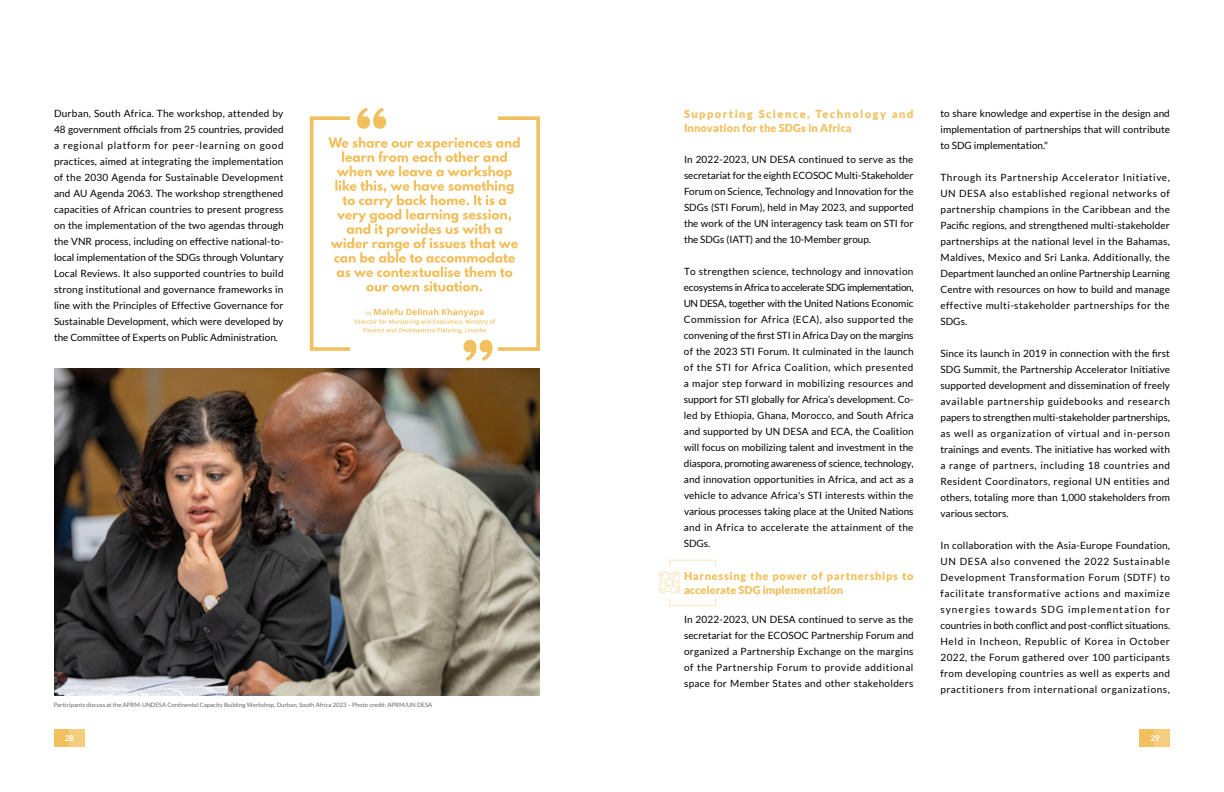
<style>
.page{position:relative;width:1224px;height:792px;background:#fff}
.page>*{position:absolute;margin:0;border:0;box-sizing:border-box;transform-origin:0 0}
.t1{font:900 11px/14px "Lato";letter-spacing:.06em;color:#f2c05e}
.t2{font:900 11px/14px "Lato";letter-spacing:.135em;color:#f2c05e}
.t3{font:10px/16px "Lato";letter-spacing:.01em;color:#000;text-align:justify}
.t4{font:700 8px "Lato";color:#fff}
.t5{font:6px "Lato";color:#666}
</style>
<div class="page">
<div style="left:54px;top:729px;width:15px;height:18px;background:#f2c05e"></div>
<div style="left:69px;top:729px;width:15px;height:18px;background:#f5cd7e"></div>
<div style="left:1140px;top:729px;width:15px;height:18px;background:#f2c05e"></div>
<div style="left:1155px;top:729px;width:15px;height:18px;background:#f5cd7e"></div>
<img style="left:54px;top:368px;width:486px;height:328px">
<div style="left:310px;top:116px;width:230px;height:235px;border:4px solid #f2c05e"></div>
<div style="left:350px;top:116px;width:148px;height:235px;background:#fff"></div>
<svg style="left:328px;top:137px;width:192px;height:154px"></svg>
<svg style="left:355px;top:308px;width:140px;height:26px"></svg>
<svg style="left:357px;top:108px;width:29px;height:21px"></svg>
<svg style="left:464px;top:340px;width:29px;height:21px"></svg>
<svg style="left:659px;top:572px;width:21px;height:21px"></svg>
<p class="t3" style="left:54px;top:105px;width:231px">Durban, South Africa. The workshop, attended by 48 government officials from 25 countries, provided a regional platform for peer-learning on good practices, aimed at integrating the implementation of the 2030 Agenda for Sustainable Development and AU Agenda 2063. The workshop strengthened capacities of African countries to present progress on the implementation of the two agendas through the VNR process, including on effective national-to&shy;local implementation of the SDGs through Voluntary Local Reviews. It also supported countries to build strong institutional and governance frameworks in line with the Principles of Effective Governance for Sustainable Development, which were developed by the Committee of Experts on Public Administration.</p>
<p class="t5" style="left:54px;top:702px;width:380px">Participants discuss at the APRM-UNDESA Continental Capacity Building Workshop, Durban, South Africa 2023 – Photo credit: APRM/UN DESA</p>
<p class="t2" style="left:684px;top:106px;width:231px">Supporting Science, Technology and<br>Innovation for the SDGs in Africa</p>
<p class="t3" style="left:684px;top:151px;width:231px">In 2022-2023, UN DESA continued to serve as the secretariat for the eighth ECOSOC Multi-Stakeholder Forum on Science, Technology and Innovation for the SDGs (STI Forum), held in May 2023, and supported the work of the UN interagency task team on STI for the SDGs (IATT) and the 10-Member group.</p>
<p class="t3" style="left:684px;top:263px;width:231px">To strengthen science, technology and innovation ecosystems in Africa to accelerate SDG implementation, UN DESA, together with the United Nations Economic Commission for Africa (ECA), also supported the convening of the first STI in Africa Day on the margins of the 2023 STI Forum. It culminated in the launch of the STI for Africa Coalition, which presented a major step forward in mobilizing resources and support for STI globally for Africa’s development. Co&shy;led by Ethiopia, Ghana, Morocco, and South Africa and supported by UN DESA and ECA, the Coalition will focus on mobilizing talent and investment in the diaspora, promoting awareness of science, technology, and innovation opportunities in Africa, and act as a vehicle to advance Africa's STI interests within the various processes taking place at the United Nations and in Africa to accelerate the attainment of the SDGs.</p>
<p class="t1" style="left:684px;top:568px;width:231px">Harnessing the power of partnerships to accelerate SDG implementation</p>
<p class="t3" style="left:684px;top:611px;width:231px">In 2022-2023, UN DESA continued to serve as the secretariat for the ECOSOC Partnership Forum and organized a Partnership Exchange on the margins of the Partnership Forum to provide additional space for Member States and other stakeholders</p>
<p class="t3" style="left:940px;top:105px;width:231px">to share knowledge and expertise in the design and implementation of partnerships that will contribute to SDG implementation."</p>
<p class="t3" style="left:940px;top:169px;width:231px">Through its Partnership Accelerator Initiative, UN DESA also established regional networks of partnership champions in the Caribbean and the Pacific regions, and strengthened multi-stakeholder partnerships at the national level in the Bahamas, Maldives, Mexico and Sri Lanka. Additionally, the Department launched an online Partnership Learning Centre with resources on how to build and manage effective multi-stakeholder partnerships for the SDGs.</p>
<p class="t3" style="left:940px;top:345px;width:231px">Since its launch in 2019 in connection with the first SDG Summit, the Partnership Accelerator Initiative supported development and dissemination of freely available partnership guidebooks and research papers to strengthen multi-stakeholder partnerships, as well as organization of virtual and in-person trainings and events. The initiative has worked with a range of partners, including 18 countries and Resident Coordinators, regional UN entities and others, totaling more than 1,000 stakeholders from various sectors.</p>
<p class="t3" style="left:940px;top:537px;width:231px">In collaboration with the Asia-Europe Foundation, UN DESA also convened the 2022 Sustainable Development Transformation Forum (SDTF) to facilitate transformative actions and maximize synergies towards SDG implementation for countries in both conflict and post-conflict situations.<br>Held in Incheon, Republic of Korea in October 2022, the Forum gathered over 100 participants from developing countries as well as experts and practitioners from international organizations,</p>
<p class="t4" style="left:65px;top:733px;width:11px">28</p>
<p class="t4" style="left:1150px;top:733px;width:11px">29</p>
</div>
